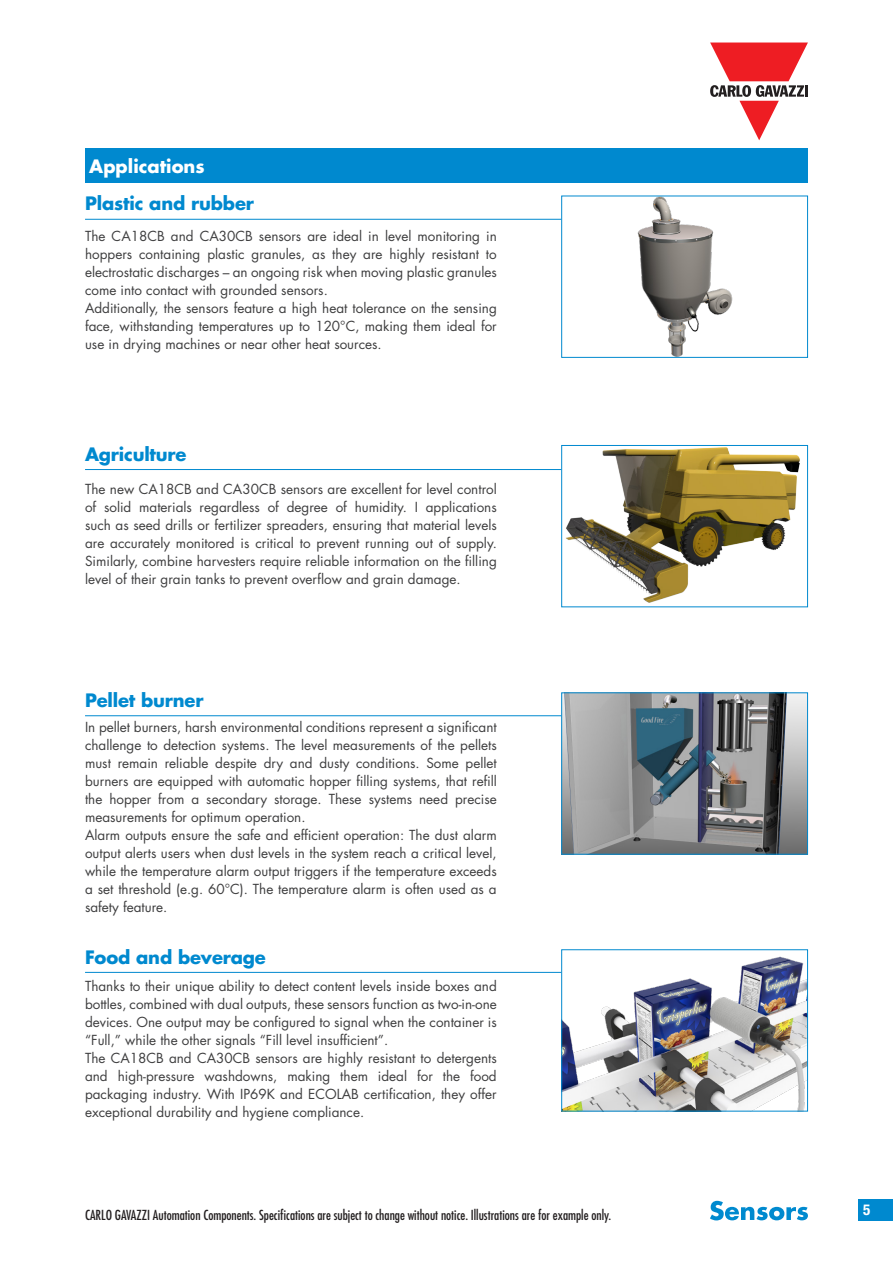
<style>
.page{position:relative;width:893px;height:1263px;background:#fff}
.page>*{position:absolute;margin:0;border:0;box-sizing:border-box;transform-origin:0 0}
.t1{font:700 18px "Futura Std";letter-spacing:-.01em;color:#0089cf}
.t2{font:700 18px "Futura Std";color:#fff}
.t3{font:700 condensed 15px "Helvetica Neue LT Std";color:#fff}
.t4{font:13.5px/18px "Futura Std";color:#3e3e3f}
.t5{font:condensed 13.5px "Futura Std";color:#231f20}
</style>
<div class="page">
<div style="left:859px;top:1199px;width:34px;height:21px;background:#0089cf"></div>
<div style="left:85px;top:149px;width:723px;height:34px;background:#0089cf"></div>
<img style="left:563px;top:694px;width:243px;height:158px">
<div style="left:561px;top:692px;width:247px;height:162px;border:1px solid #0089cf"></div>
<img style="left:637px;top:198px;width:96px;height:158px">
<div style="left:561px;top:196px;width:247px;height:162px;border:1px solid #0089cf"></div>
<img style="left:563px;top:956px;width:243px;height:153px">
<div style="left:561px;top:949px;width:247px;height:162px;border:1px solid #0089cf"></div>
<img style="left:566px;top:447px;width:234px;height:156px">
<div style="left:561px;top:445px;width:247px;height:162px;border:1px solid #0089cf"></div>
<hr style="left:85px;top:219px;width:476px;height:1px;background:#0089cf">
<hr style="left:85px;top:469px;width:476px;height:1px;background:#0089cf">
<hr style="left:85px;top:715px;width:476px;height:1px;background:#0089cf">
<hr style="left:85px;top:972px;width:476px;height:1px;background:#0089cf">
<svg style="left:710px;top:43px;width:98px;height:97px"></svg>
<svg style="left:710px;top:1201px;width:98px;height:19px"></svg>
<h1 class="t2" style="left:89px;top:155px;width:117px">Applications</h1>
<h1 class="t1" style="left:85px;top:192px;width:170px">Plastic and rubber</h1>
<p class="t4" style="left:85px;top:227px;width:413px">The CA18CB and CA30CB sensors are ideal in level monitoring in hoppers containing plastic granules, as they are highly resistant to electrostatic discharges – an ongoing risk when moving plastic granules come into contact with grounded sensors.<br>Additionally, the sensors feature a high heat tolerance on the sensing face, withstanding temperatures up to 120°C, making them ideal for use in drying machines or near other heat sources.</p>
<h1 class="t1" style="left:85px;top:442px;width:103px">Agriculture</h1>
<p class="t4" style="left:85px;top:480px;width:413px;text-align:justify">The new CA18CB and CA30CB sensors are excellent for level control of solid materials regardless of degree of humidity. I applications such as seed drills or fertilizer spreaders, ensuring that material levels are accurately monitored is critical to prevent running out of supply.<br>Similarly, combine harvesters require reliable information on the filling level of their grain tanks to prevent overflow and grain damage.</p>
<h1 class="t1" style="left:85px;top:688px;width:120px">Pellet burner</h1>
<p class="t4" style="left:85px;top:718px;width:413px">In pellet burners, harsh environmental conditions represent a significant challenge to detection systems. The level measurements of the pellets must remain reliable despite dry and dusty conditions. Some pellet burners are equipped with automatic hopper filling systems, that refill the hopper from a secondary storage. These systems need precise measurements for optimum operation.<br>Alarm outputs ensure the safe and efficient operation: The dust alarm output alerts users when dust levels in the system reach a critical level, while the temperature alarm output triggers if the temperature exceeds a set threshold (e.g. 60°C). The temperature alarm is often used as a safety feature.</p>
<h1 class="t1" style="left:85px;top:945px;width:182px">Food and beverage</h1>
<p class="t4" style="left:85px;top:977px;width:413px">Thanks to their unique ability to detect content levels inside boxes and bottles, combined with dual outputs, these sensors function as two-in-one devices. One output may be configured to signal when the container is “Full,” while the other signals “Fill level insufficient”.<br>The CA18CB and CA30CB sensors are highly resistant to detergents and high-pressure washdowns, making them ideal for the food packaging industry. With IP69K and ECOLAB certification, they offer exceptional durability and hygiene compliance.</p>
<p class="t5" style="left:85px;top:1207px;width:528px">CARLO GAVAZZI Automation Components. Specifications are subject to change without notice. Illustrations are for example only.</p>
<p class="t3" style="left:863px;top:1201px;width:9px">5</p>
</div>
